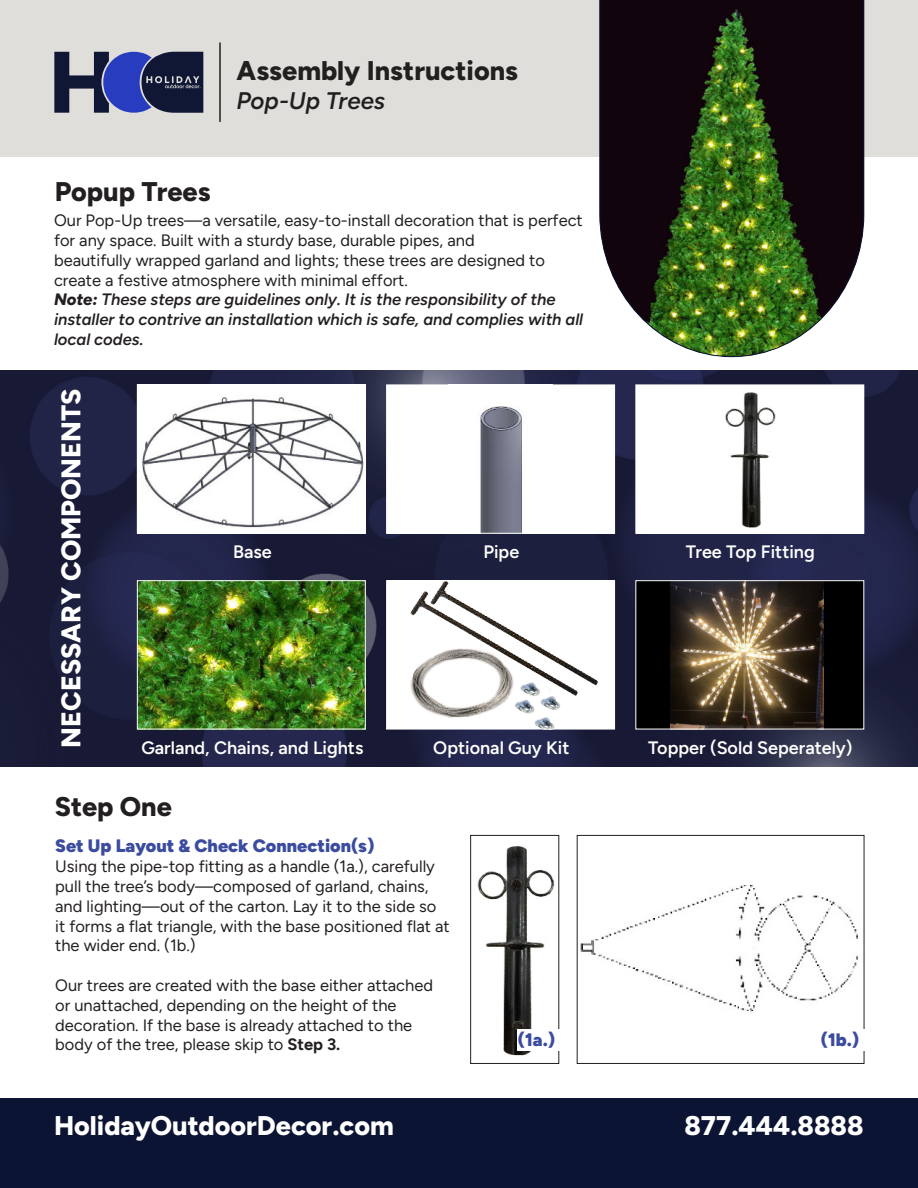
<style>
.page{position:relative;width:918px;height:1188px;background:#fff}
.page>*{position:absolute;margin:0;border:0;box-sizing:border-box;transform-origin:0 0}
.t1{font:800 27px "Figtree";color:#fff}
.t2{font:800 27px "Figtree";color:#231f20}
.t3{font:italic 600 24px "Figtree";color:#231f20}
.t4{font:600 18px "Figtree";color:#fff}
.t5{font:900 18px "Figtree";color:#3b4ca0}
.t6{font:16.5px/19.8px "Figtree";color:#231f20}
.s1{font-weight:800;font-style:italic}
.s2{font-weight:600;font-style:italic}
.s3{font-weight:700}
</style>
<div class="page">
<div style="left:0;top:0;width:918px;height:157px;background:#dfdeda"></div>
<img style="left:0;top:371px;width:918px;height:395px">
<svg style="left:54px;top:52px;width:149px;height:61px"></svg>
<hr style="left:219px;top:43px;width:2px;height:79px;background:#231f20">
<div style="left:0;top:1098px;width:918px;height:90px;background:#0b1433"></div>
<img style="left:139px;top:387px;width:225px;height:144px">
<div style="left:387px;top:385px;width:228px;height:148px;background:#fff"></div>
<img style="left:478px;top:406px;width:44px;height:125px">
<div style="left:386px;top:385px;width:229px;height:148px;border:1px solid #fff"></div>
<div style="left:636px;top:385px;width:228px;height:148px;background:#fff"></div>
<img style="left:725px;top:392px;width:51px;height:136px">
<img style="left:139px;top:583px;width:225px;height:144px">
<div style="left:137px;top:581px;width:229px;height:148px;border:1px solid #fff"></div>
<img style="left:388px;top:583px;width:225px;height:144px">
<div style="left:386px;top:581px;width:229px;height:148px;border:1px solid #fff"></div>
<div style="left:636px;top:581px;width:228px;height:148px;background:#000"></div>
<img style="left:670px;top:583px;width:153px;height:144px">
<img style="left:599px;top:0;width:265px;height:357px">
<img style="left:477px;top:846px;width:78px;height:210px">
<div style="left:470px;top:835px;width:89px;height:229px;border:1px solid #231f20"></div>
<img style="left:580px;top:886px;width:278px;height:127px">
<div style="left:577px;top:835px;width:287px;height:229px;border:1px solid #231f20"></div>
<div style="left:518px;top:1029px;width:45px;height:22px;background:#fff"></div>
<div style="left:821px;top:1029px;width:45px;height:22px;background:#fff"></div>
<h1 class="t2" style="left:237px;top:59px;width:283px">Assembly Instructions</h1>
<h2 class="t3" style="left:237px;top:90px;width:150px">Pop-Up Trees</h2>
<h1 class="t2" style="left:55px;top:180px;width:157px">Popup Trees</h1>
<p class="t6" style="left:54px;top:211px;width:531px">Our Pop-Up trees—a versatile, easy-to-install decoration that is perfect for any space. Built with a sturdy base, durable pipes, and<br>beautifully wrapped garland and lights; these trees are designed to create a festive atmosphere with minimal effort.<br><span class="s1">Note:</span> <span class="s2">These steps are guidelines only. It is the responsibility of the installer to contrive an installation which is safe, and complies with all local codes.</span></p>
<h1 class="t1" style="left:59px;top:748px;width:360px;rotate:-90deg">NECESSARY COMPONENTS</h1>
<p class="t4" style="left:233px;top:544px;width:40px">Base</p>
<p class="t4" style="left:141px;top:740px;width:224px">Garland, Chains, and Lights</p>
<h1 class="t2" style="left:55px;top:795px;width:118px">Step One</h1>
<p class="t4" style="left:483px;top:544px;width:37px">Pipe</p>
<p class="t4" style="left:433px;top:740px;width:138px">Optional Guy Kit</p>
<p class="t4" style="left:686px;top:544px;width:130px">Tree Top Fitting</p>
<p class="t4" style="left:648px;top:740px;width:206px">Topper (Sold Seperately)</p>
<p class="t5" style="left:55px;top:838px;width:321px">Set Up Layout &amp; Check Connection(s)</p>
<p class="t6" style="left:55px;top:857px;width:396px">Using the pipe-top fitting as a handle (1a.), carefully pull the tree’s body—composed of garland, chains, and lighting—out of the carton. Lay it to the side so it forms a flat triangle, with the base positioned flat at the wider end. (1b.)</p>
<p class="t6" style="left:55px;top:976px;width:379px">Our trees are created with the base either attached or unattached, depending on the height of the decoration. If the base is already attached to the body of the tree, please skip to <span class="s3">Step 3.</span></p>
<p class="t5" style="left:518px;top:1032px;width:39px">(1a.)</p>
<p class="t5" style="left:821px;top:1032px;width:40px">(1b.)</p>
<h1 class="t1" style="left:54px;top:1114px;width:341px">HolidayOutdoorDecor.com</h1>
<h1 class="t1" style="left:684px;top:1114px;width:181px">877.444.8888</h1>
</div>
